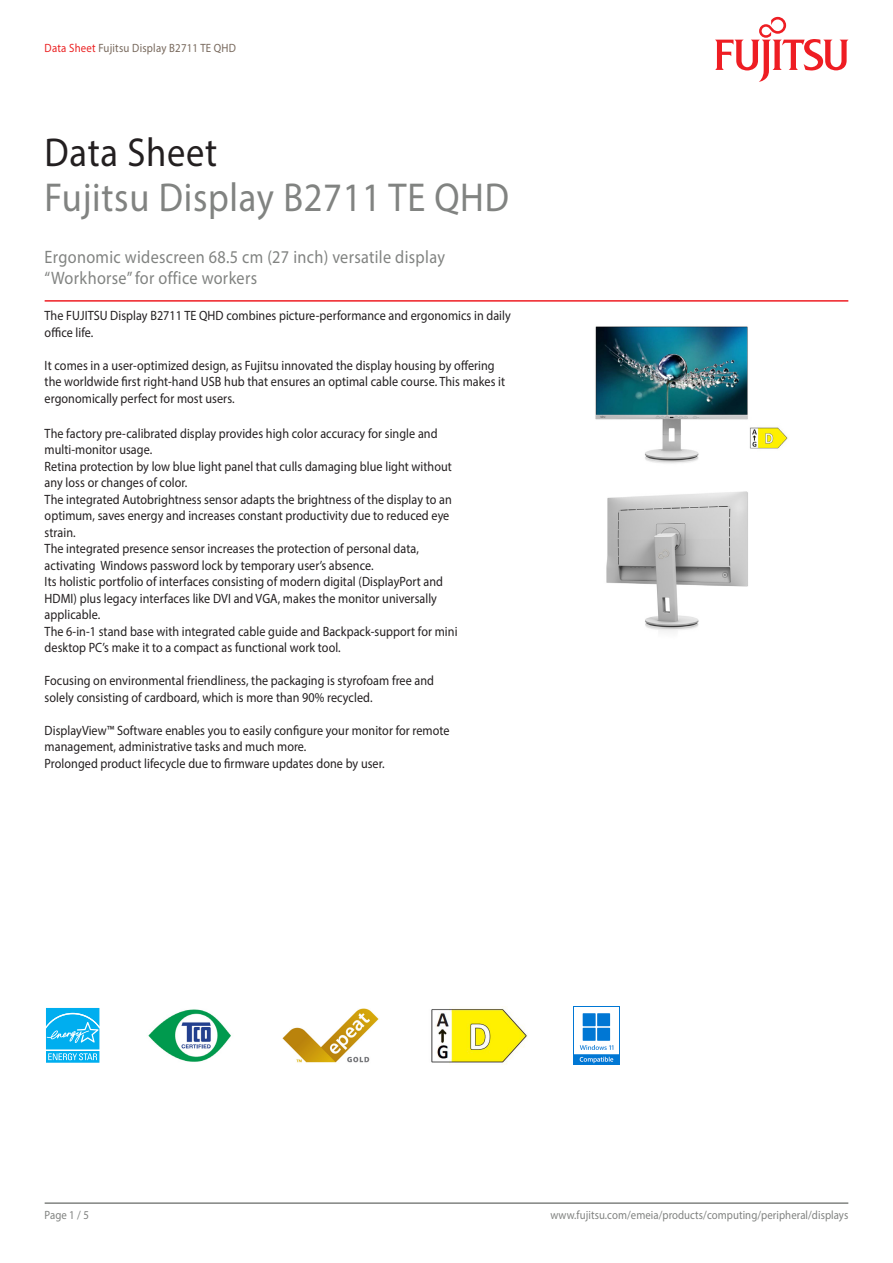
<style>
.page{position:relative;width:893px;height:1263px;background:#fff}
.page>*{position:absolute;margin:0;border:0;box-sizing:border-box;transform-origin:0 0}
.Product_Title_Name{font:40.5px "Myriad Pro";letter-spacing:.02em;color:#818381;scale:.9 1}
.Document_Title{font:40.5px "Myriad Pro";letter-spacing:.02em;color:#231f20;scale:.9 1}
.Product_Subtitle{font:18px "Myriad Pro";letter-spacing:.02em;color:#818381;scale:.9 1}
.BoMBody9pt{font:13.5px/16.5px "Myriad Pro";letter-spacing:.005em;color:#231f20;scale:.9 1}
.BoMBody1stpage{font:13.5px/16.5px "Myriad Pro";letter-spacing:.005em;color:#231f20;scale:.9 1}
.t1{font:12px "Myriad Pro";letter-spacing:.005em;color:#818381;scale:.9 1}
.t2{font:12px "Myriad Pro";letter-spacing:.02em;color:#78695d;scale:.9 1}
.s1{color:#eb2223}
</style>
<div class="page">
<hr style="left:45px;top:1202px;width:803px;height:2px;background:#818381">
<hr style="left:45px;top:300px;width:803px;height:2px;background:#ee1d23">
<svg style="left:715px;top:17px;width:133px;height:65px"></svg>
<img style="left:595px;top:326px;width:193px;height:138px">
<img style="left:606px;top:491px;width:142px;height:141px">
<div style="left:45px;top:1007px;width:56px;height:44px;background:#f4fbfe"></div>
<svg style="left:45px;top:1008px;width:56px;height:55px;background:#36bff2"></svg>
<img style="left:148px;top:1009px;width:83px;height:53px">
<img style="left:282px;top:1008px;width:97px;height:55px">
<img style="left:431px;top:1007px;width:96px;height:57px">
<img style="left:574px;top:1007px;width:46px;height:57px">
<p class="t2" style="left:45px;top:40px;width:214px"><span class="s1">Data Sheet</span> Fujitsu Display B2711 TE QHD</p>
<p class="Document_Title" style="left:45px;top:128px;width:193px">Data Sheet</p>
<p class="Product_Title_Name" style="left:45px;top:173px;width:518px">Fujitsu Display B2711 TE QHD</p>
<p class="Product_Subtitle" style="left:45px;top:246px;width:446px">Ergonomic widescreen 68.5 cm (27 inch) versatile display</p>
<p class="Product_Subtitle" style="left:45px;top:267px;width:238px">“Workhorse” for office workers</p>
<p class="BoMBody1stpage" style="left:45px;top:307px;width:519px">The FUJITSU Display B2711 TE QHD combines picture-performance and ergonomics in daily office life.</p>
<p class="BoMBody1stpage" style="left:45px;top:357px;width:513px">It comes in a user-optimized design, as Fujitsu innovated the display housing by offering the worldwide first right-hand USB hub that ensures an optimal cable course. This makes it ergonomically perfect for most users.</p>
<p class="BoMBody9pt" style="left:45px;top:425px;width:438px">The factory pre-calibrated display provides high color accuracy for single and multi-monitor usage.</p>
<p class="BoMBody9pt" style="left:45px;top:458px;width:454px">Retina protection by low blue light panel that culls damaging blue light without any loss or changes of color.</p>
<p class="BoMBody9pt" style="left:45px;top:491px;width:454px">The integrated Autobrightness sensor adapts the brightness of the display to an optimum, saves energy and increases constant productivity due to reduced eye strain.</p>
<p class="BoMBody9pt" style="left:45px;top:540px;width:417px">The integrated presence sensor increases the protection of personal data, activating Windows password lock by temporary user’s absence.</p>
<p class="BoMBody9pt" style="left:45px;top:573px;width:444px">Its holistic portfolio of interfaces consisting of modern digital (DisplayPort and<br>HDMI) plus legacy interfaces like DVI and VGA, makes the monitor universally applicable.</p>
<p class="BoMBody9pt" style="left:45px;top:623px;width:460px">The 6-in-1 stand base with integrated cable guide and Backpack-support for mini desktop PC’s make it to a compact as functional work tool.</p>
<p class="BoMBody9pt" style="left:45px;top:672px;width:434px">Focusing on environmental friendliness, the packaging is styrofoam free and solely consisting of cardboard, which is more than 90% recycled.</p>
<p class="BoMBody9pt" style="left:45px;top:722px;width:451px">DisplayView™ Software enables you to easily configure your monitor for remote management, administrative tasks and much more.</p>
<p class="BoMBody9pt" style="left:45px;top:755px;width:379px">Prolonged product lifecycle due to firmware updates done by user.</p>
<p class="t1" style="left:45px;top:1207px;width:51px">Page 1 / 5</p>
<p class="t1" style="left:550px;top:1207px;width:332px">www.fujitsu.com/emeia/products/computing/peripheral/displays</p>
</div>
